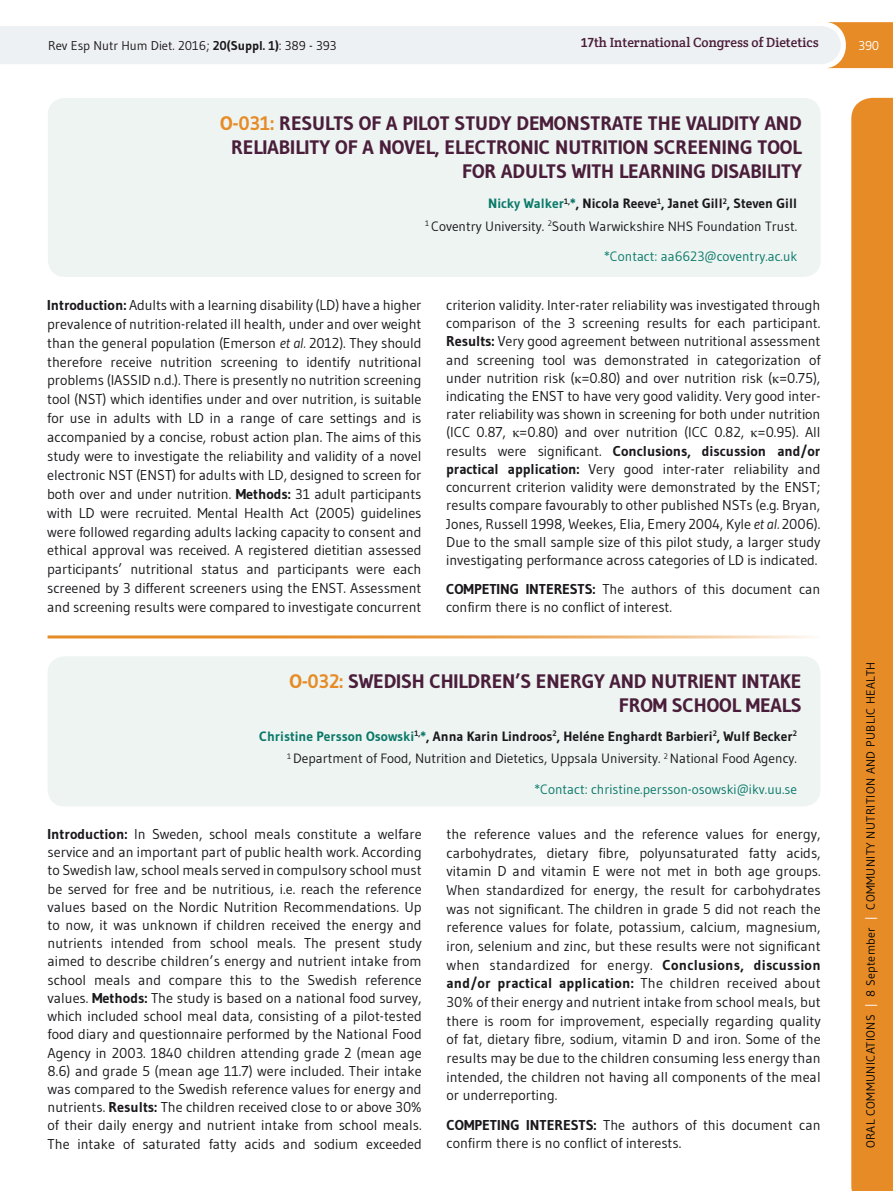
<style>
.page{position:relative;width:893px;height:1191px;background:#fff}
.page>*{position:absolute;margin:0;border:0;box-sizing:border-box;transform-origin:0 0}
.t1{font:700 19.5px/24px "Gudea";color:#4a1e3a;text-align:right}
.t2{font:14.25px/18.1px "Gudea";color:#1a181b;text-align:justify}
.t3{font:13.5px/22.2px "Gudea";color:#1a181b;text-align:right}
.t4{font:13.5px "Gudea";color:#0a7969}
.t5{font:13.5px "Crete Round";color:#4a1e3a}
.t6{font:12.75px "Gudea";color:#1a181b}
.t7{font:12.75px "Gudea";color:#fff}
.t8{font:12px "Gudea";letter-spacing:.03em;color:#040607}
.s1{font-family:"Gudea";font-weight:700;font-size:12.75px}
.s2{font-family:"Fira Sans";font-weight:500}
.s3{font-weight:700}
.s4{color:#e68b25}
.s5{font-weight:700;color:#0a7969}
.s6{font-style:italic}
.s7{font-family:"Minion Pro"}
.s8{color:#fff}
</style>
<div class="page">
<svg style="left:0;top:22px;width:893px;height:46px"></svg>
<div style="left:851px;top:98px;width:42px;height:1093px;background:#e68b25"></div>
<hr style="left:48px;top:635px;width:772px;height:3px;background:#e68b25">
<div style="left:48px;top:656px;width:772px;height:150px;background:#eef4f2;border-radius:17px"></div>
<div style="left:48px;top:98px;width:773px;height:179px;background:#eef4f2;border-radius:17px"></div>
<p class="t5" style="left:581px;top:34px;width:239px"><span class="s1">1</span><span class="s2">7</span>th International Congress of Dietetics</p>
<p class="t6" style="left:48px;top:37px;width:290px">Rev Esp Nutr Hum Diet. 2016; <span class="s3">20(Suppl. 1)</span>: 389 - 393</p>
<p class="t7" style="left:858px;top:37px;width:22px">390</p>
<h1 class="t1" style="left:220px;top:111px;width:583px"><span class="s4">O-031:</span> RESULTS OF A PILOT STUDY DEMONSTRATE THE VALIDITY AND<br>RELIABILITY OF A NOVEL, ELECTRONIC NUTRITION SCREENING TOOL<br>FOR ADULTS WITH LEARNING DISABILITY</h1>
<p class="t3" style="left:425px;top:192px;width:374px"><span class="s5">Nicky Walker</span><sup>1,</sup><span class="s5">*</span><span class="s3">, Nicola Reeve</span><sup>1</sup><span class="s3">, Janet Gill</span><sup>2</sup><span class="s3">, Steven Gill<br></span><sup>1</sup> Coventry University. <sup>2</sup>South Warwickshire NHS Foundation Trust.</p>
<p class="t4" style="left:604px;top:248px;width:195px">*Contact: aa6623@coventry.ac.uk</p>
<p class="t2" style="left:47px;top:295px;width:376px;line-height:18.9px"><span class="s3">Introduction:</span> Adults with a learning disability (LD) have a higher prevalence of nutrition-related ill health, under and over weight than the general population (Emerson <span class="s6">et al.</span> 2012). They should therefore receive nutrition screening to identify nutritional problems (IASSID n.d.). There is presently no nutrition screening tool (NST) which identifies under and over nutrition, is suitable for use in adults with LD in a range of care settings and is accompanied by a concise, robust action plan. The aims of this study were to investigate the reliability and validity of a novel electronic NST (ENST) for adults with LD, designed to screen for both over and under nutrition. <span class="s3">Methods:</span> 31 adult participants with LD were recruited. Mental Health Act (2005) guidelines were followed regarding adults lacking capacity to consent and ethical approval was received. A registered dietitian assessed participants’ nutritional status and participants were each screened by 3 different screeners using the ENST. Assessment and screening results were compared to investigate concurrent</p>
<p class="t2" style="left:446px;top:295px;width:376px">criterion validity. Inter-rater reliability was investigated through comparison of the 3 screening results for each participant.<br><span class="s3">Results:</span> Very good agreement between nutritional assessment and screening tool was demonstrated in categorization of under nutrition risk (<span class="s7">κ</span>=0.80) and over nutrition risk (<span class="s7">κ</span>=0.75), indicating the ENST to have very good validity. Very good inter&shy;rater reliability was shown in screening for both under nutrition (ICC 0.87, <span class="s7">κ</span>=0.80) and over nutrition (ICC 0.82, <span class="s7">κ</span>=0.95). All results were significant. <span class="s3">Conclusions, discussion and/or practical application:</span> Very good inter-rater reliability and concurrent criterion validity were demonstrated by the ENST; results compare favourably to other published NSTs (e.g. Bryan, Jones, Russell 1998, Weekes, Elia, Emery 2004, Kyle <span class="s6">et al.</span> 2006).<br>Due to the small sample size of this pilot study, a larger study investigating performance across categories of LD is indicated.</p>
<p class="t2" style="left:446px;top:579px;width:376px"><span class="s3">COMPETING INTERESTS:</span> The authors of this document can confirm there is no conflict of interest.</p>
<h1 class="t1" style="left:290px;top:669px;width:513px"><span class="s4">O-032:</span> SWEDISH CHILDREN’S ENERGY AND NUTRIENT INTAKE<br>FROM SCHOOL MEALS</h1>
<p class="t3" style="left:259px;top:725px;width:539px"><span class="s5">Christine Persson Osowski</span><sup>1,</sup><span class="s5">*</span><span class="s3">, Anna Karin Lindroos</span><sup>2</sup><span class="s3">, Heléne Enghardt Barbieri</span><sup>2</sup><span class="s3">, Wulf Becker</span><sup>2<br></sup><sup>1</sup> Department of Food, Nutrition and Dietetics, Uppsala University. <sup>2</sup> National Food Agency.</p>
<p class="t4" style="left:534px;top:781px;width:264px">*Contact: christine.persson-osowski@ikv.uu.se</p>
<p class="t2" style="left:446px;top:824px;width:376px;line-height:18.6px">the reference values and the reference values for energy, carbohydrates, dietary fibre, polyunsaturated fatty acids, vitamin D and vitamin E were not met in both age groups.<br>When standardized for energy, the result for carbohydrates was not significant. The children in grade 5 did not reach the reference values for folate, potassium, calcium, magnesium, iron, selenium and zinc, but these results were not significant when standardized for energy. <span class="s3">Conclusions, discussion and/or practical application:</span> The children received about 30% of their energy and nutrient intake from school meals, but there is room for improvement, especially regarding quality of fat, dietary fibre, sodium, vitamin D and iron. Some of the results may be due to the children consuming less energy than intended, the children not having all components of the meal or underreporting.</p>
<p class="t2" style="left:446px;top:1115px;width:376px;line-height:18.6px"><span class="s3">COMPETING INTERESTS:</span> The authors of this document can confirm there is no conflict of interests.</p>
<p class="t2" style="left:48px;top:824px;width:376px"><span class="s3">Introduction:</span> In Sweden, school meals constitute a welfare service and an important part of public health work. According to Swedish law, school meals served in compulsory school must be served for free and be nutritious, i.e. reach the reference values based on the Nordic Nutrition Recommendations. Up to now, it was unknown if children received the energy and nutrients intended from school meals. The present study aimed to describe children’s energy and nutrient intake from school meals and compare this to the Swedish reference values. <span class="s3">Methods:</span> The study is based on a national food survey, which included school meal data, consisting of a pilot-tested food diary and questionnaire performed by the National Food Agency in 2003. 1840 children attending grade 2 (mean age 8.6) and grade 5 (mean age 11.7) were included. Their intake was compared to the Swedish reference values for energy and nutrients. <span class="s3">Results:</span> The children received close to or above 30% of their daily energy and nutrient intake from school meals.<br>The intake of saturated fatty acids and sodium exceeded</p>
<p class="t8" style="left:863px;top:1148px;width:488px;rotate:-90deg">ORAL COMMUNICATIONS <span class="s8">|</span> 8 September <span class="s8">|</span> COMMUNITY NUTRITION AND PUBLIC HEALTH</p>
</div>
